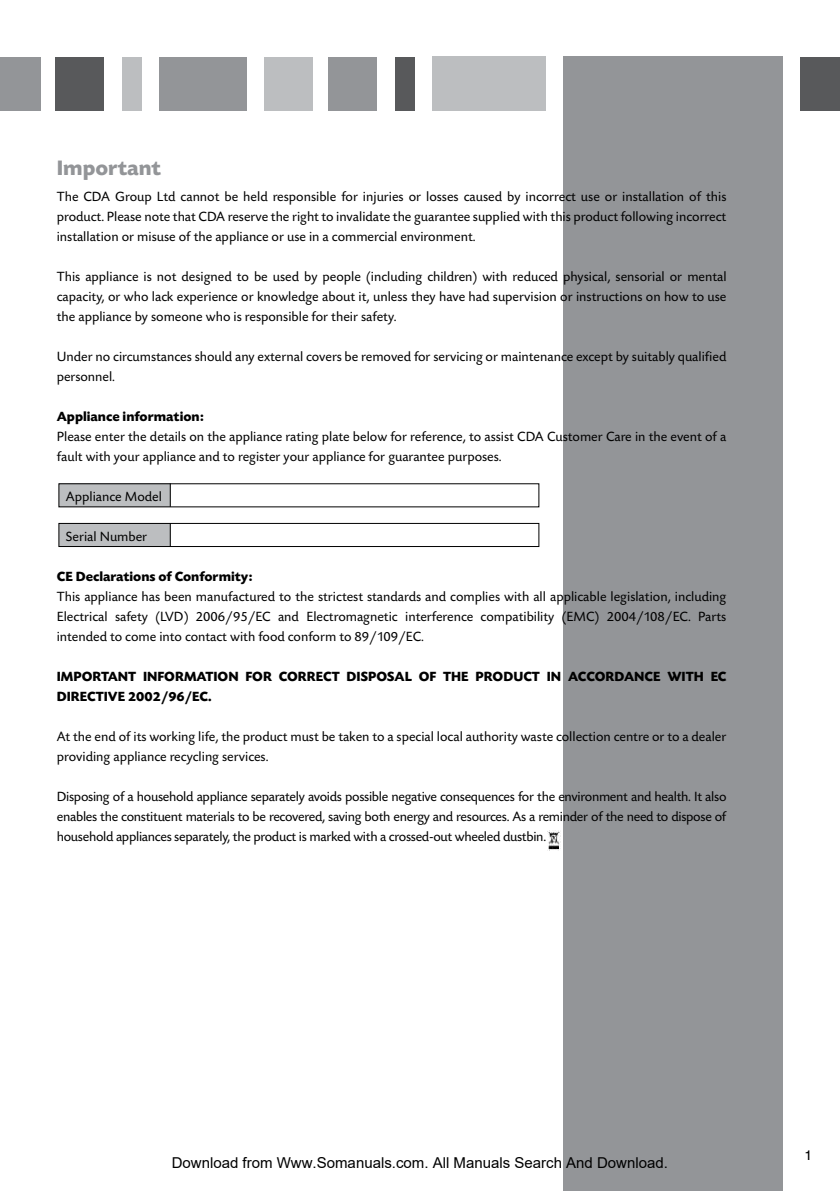
<style>
.page{position:relative;width:840px;height:1191px;background:#fff}
.page>*{position:absolute;margin:0;border:0;box-sizing:border-box;transform-origin:0 0}
.t1{font:700 22px "Today SB";color:#939598}
.t2{font:15px "Arial";color:#000}
.t3{font:14px/20px "Today SB";color:#000;text-align:justify}
.t4{font:700 14px/20px "Today SB";color:#000}
.t5{font:14px "Helvetica";color:#000}
</style>
<div class="page">
<div style="left:800px;top:57px;width:39px;height:53px;background:#58595b"></div>
<div style="left:563px;top:57px;width:219px;height:1134px;background:#939598"></div>
<div style="left:394px;top:57px;width:20px;height:53px;background:#58595b"></div>
<div style="left:328px;top:57px;width:48px;height:53px;background:#939598"></div>
<div style="left:264px;top:57px;width:48px;height:53px;background:#bcbec0"></div>
<div style="left:159px;top:57px;width:88px;height:53px;background:#939598"></div>
<div style="left:122px;top:57px;width:19px;height:53px;background:#bcbec0"></div>
<div style="left:56px;top:57px;width:48px;height:53px;background:#58595b"></div>
<div style="left:0;top:57px;width:40px;height:53px;background:#939598"></div>
<div style="left:432px;top:57px;width:113px;height:54px;background:#bcbec0"></div>
<div style="left:59px;top:483px;width:111px;height:24px;background:#bcbec0"></div>
<svg style="left:170px;top:483px;width:1px;height:24px"></svg>
<div style="left:59px;top:523px;width:111px;height:23px;background:#bcbec0"></div>
<div style="left:58px;top:523px;width:481px;height:24px;border:1px solid #000"></div>
<svg style="left:170px;top:523px;width:1px;height:23px"></svg>
<img style="left:547px;top:831px;width:13px;height:19px">
<h1 class="t1" style="left:57px;top:156px;width:106px">Important</h1>
<p class="t3" style="left:57px;top:187px;width:671px">The CDA Group Ltd cannot be held responsible for injuries or losses caused by incorrect use or installation of this product. Please note that CDA reserve the right to invalidate the guarantee supplied with this product following incorrect installation or misuse of the appliance or use in a commercial environment.</p>
<p class="t3" style="left:57px;top:267px;width:671px">This appliance is not designed to be used by people (including children) with reduced physical, sensorial or mental capacity, or who lack experience or knowledge about it, unless they have had supervision or instructions on how to use the appliance by someone who is responsible for their safety.</p>
<p class="t3" style="left:57px;top:347px;width:671px">Under no circumstances should any external covers be removed for servicing or maintenance except by suitably qualified personnel.</p>
<p class="t4" style="left:57px;top:406px;width:148px">Appliance information:</p>
<p class="t3" style="left:57px;top:427px;width:670px">Please enter the details on the appliance rating plate below for reference, to assist CDA Customer Care in the event of a fault with your appliance and to register your appliance for guarantee purposes.</p>
<p class="t3" style="left:66px;top:487px;width:97px">Appliance Model</p>
<p class="t3" style="left:66px;top:527px;width:83px">Serial Number</p>
<p class="t4" style="left:57px;top:566px;width:197px">CE Declarations of Conformity:</p>
<p class="t3" style="left:57px;top:587px;width:670px">This appliance has been manufactured to the strictest standards and complies with all applicable legislation, including Electrical safety (LVD) 2006/95/EC and Electromagnetic interference compatibility (EMC) 2004/108/EC. Parts intended to come into contact with food conform to 89/109/EC.</p>
<p class="t4" style="left:57px;top:666px;width:671px">IMPORTANT INFORMATION FOR CORRECT DISPOSAL OF THE PRODUCT IN ACCORDANCE WITH EC<br>DIRECTIVE 2002/96/EC.</p>
<p class="t3" style="left:57px;top:727px;width:670px">At the end of its working life, the product must be taken to a special local authority waste collection centre or to a dealer providing appliance recycling services.</p>
<p class="t3" style="left:57px;top:787px;width:671px">Disposing of a household appliance separately avoids possible negative consequences for the environment and health. It also enables the constituent materials to be recovered, saving both energy and resources. As a reminder of the need to dispose of household appliances separately, the product is marked with a crossed-out wheeled dustbin.</p>
<p class="t2" style="left:172px;top:1154px;width:497px">Download from Www.Somanuals.com. All Manuals Search And Download.</p>
<p class="t5" style="left:804px;top:1143px;width:9px">1</p>
</div>
